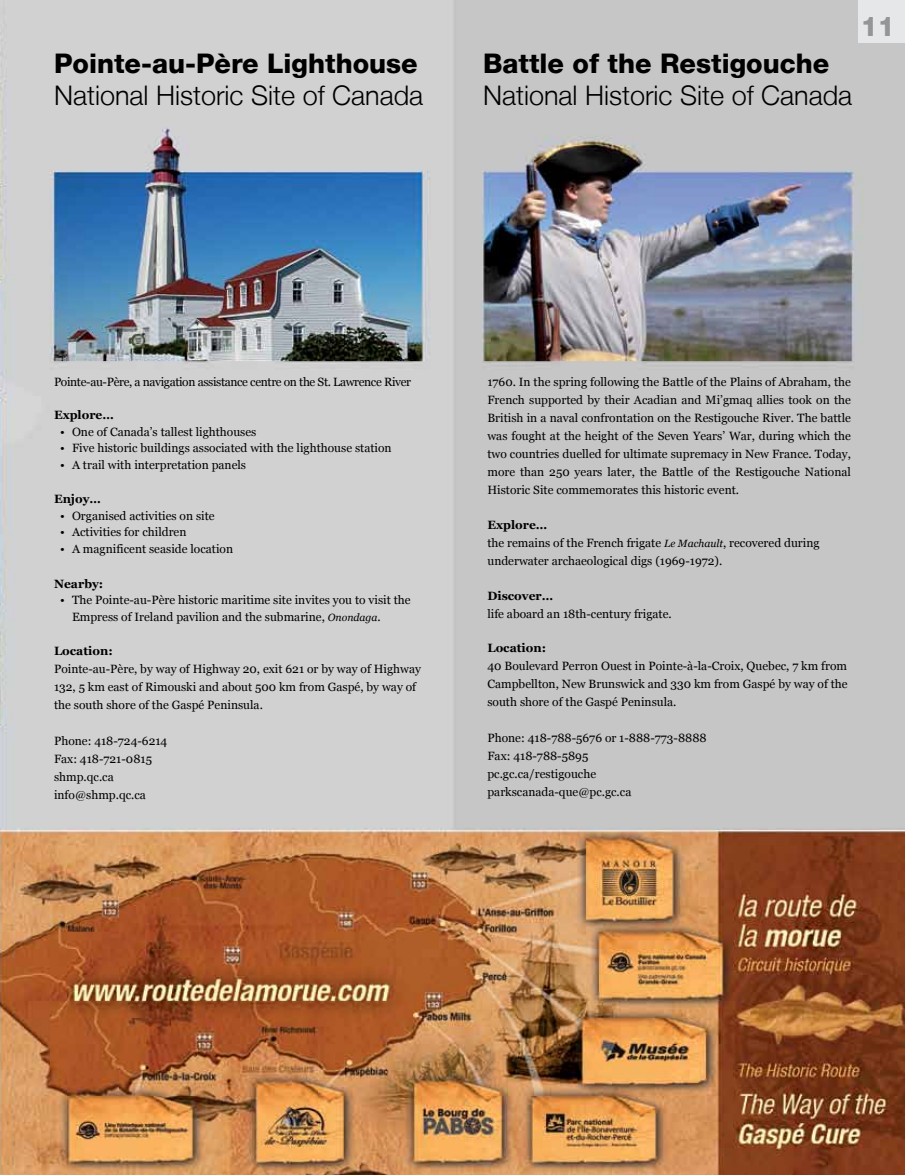
<style>
.page{position:relative;width:905px;height:1175px;background:#fff}
.page>*{position:absolute;margin:0;border:0;box-sizing:border-box;transform-origin:0 0}
.t1{font:300 27px "Helvetica Neue LT";color:#000}
.t2{font:800 27px "Helvetica Neue LT";color:#000}
.t3{font:800 27px "Helvetica Neue LT";color:#939598}
.t4{font:12px/18px "Georgia";color:#000}
.t5{font:12px "Georgia";letter-spacing:-.03em;color:#000}
.t6{font:700 12px "Georgia";color:#000}
.s1{font-style:italic;font-size:10.5px}
.s2{font-weight:700}
</style>
<div class="page">
<img style="left:0;top:0;width:904px;height:1174px">
<div style="left:858px;top:0;width:46px;height:43px;background:#e6e7e8"></div>
<h1 class="t2" style="left:54px;top:48px;width:365px">Pointe-au-Père Lighthouse</h1>
<h1 class="t1" style="left:54px;top:79px;width:371px">National Historic Site of Canada</h1>
<h1 class="t2" style="left:483px;top:48px;width:348px">Battle of the Restigouche</h1>
<h1 class="t1" style="left:483px;top:79px;width:371px">National Historic Site of Canada</h1>
<h1 class="t3" style="left:860px;top:10px;width:36px">11</h1>
<p class="t5" style="left:54px;top:375px;width:359px">Pointe-au-Père, a navigation assistance centre on the St. Lawrence River</p>
<p class="t6" style="left:54px;top:408px;width:61px">Explore…</p>
<p class="t4" style="left:60px;top:423px;width:198px">• One of Canada’s tallest lighthouses</p>
<p class="t4" style="left:60px;top:439px;width:333px">• Five historic buildings associated with the lighthouse station</p>
<p class="t4" style="left:60px;top:456px;width:187px">• A trail with interpretation panels</p>
<p class="t6" style="left:54px;top:492px;width:48px">Enjoy…</p>
<p class="t4" style="left:60px;top:507px;width:156px">• Organised activities on site</p>
<p class="t4" style="left:60px;top:523px;width:128px">• Activities for children</p>
<p class="t4" style="left:60px;top:540px;width:174px">• A magnificent seaside location</p>
<p class="t6" style="left:54px;top:576px;width:51px">Nearby:</p>
<p class="t4" style="left:72px;top:591px;width:340px;line-height:16.5px;text-indent:-12px">• The Pointe-au-Père historic maritime site invites you to visit the<br>Empress of Ireland pavilion and the submarine, <span class="s1">Onondaga</span>.</p>
<p class="t6" style="left:54px;top:644px;width:60px">Location:</p>
<p class="t4" style="left:54px;top:660px;width:368px">Pointe-au-Père, by way of Highway 20, exit 621 or by way of Highway<br>132, 5 km east of Rimouski and about 500 km from Gaspé, by way of the south shore of the Gaspé Peninsula.</p>
<p class="t4" style="left:54px;top:732px;width:115px">Phone: 418-724-6214<br>Fax: 418-721-0815 shmp.qc.ca info@shmp.qc.ca</p>
<p class="t4" style="left:487px;top:373px;width:365px;text-align:justify">1760. In the spring following the Battle of the Plains of Abraham, the French supported by their Acadian and Mi’gmaq allies took on the British in a naval confrontation on the Restigouche River. The battle was fought at the height of the Seven Years’ War, during which the two countries duelled for ultimate supremacy in New France. Today, more than 250 years later, the Battle of the Restigouche National Historic Site commemorates this historic event.</p>
<p class="t4" style="left:487px;top:516px;width:333px"><span class="s2">Explore…<br></span>the remains of the French frigate <span class="s1">Le Machault</span>, recovered during underwater archaeological digs (1969-1972).</p>
<p class="t6" style="left:487px;top:588px;width:67px">Discover…</p>
<p class="t4" style="left:487px;top:604px;width:186px">life aboard an 18th-century frigate.</p>
<p class="t6" style="left:487px;top:641px;width:60px">Location:</p>
<p class="t4" style="left:487px;top:657px;width:362px;text-align:justify">40 Boulevard Perron Ouest in Pointe-à-la-Croix, Quebec, 7 km from Campbellton, New Brunswick and 330 km from Gaspé by way of the south shore of the Gaspé Peninsula.</p>
<p class="t4" style="left:487px;top:729px;width:221px">Phone: 418-788-5676 or 1-888-773-8888<br>Fax: 418-788-5895<br>pc.gc.ca/restigouche parkscanada-que@pc.gc.ca</p>
</div>
